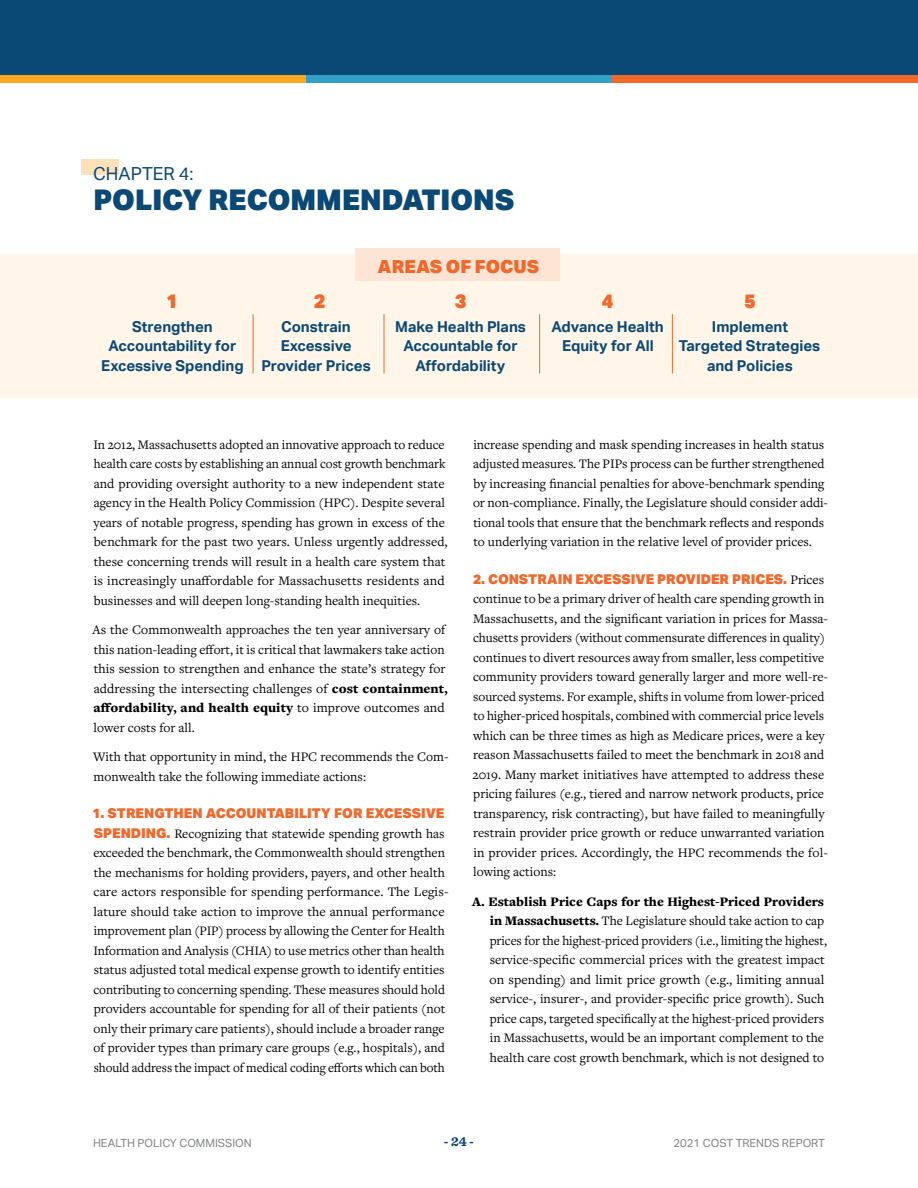
<style>
.page{position:relative;width:918px;height:1188px;background:#fff}
.page>*{position:absolute;margin:0;border:0;box-sizing:border-box;transform-origin:0 0}
.Chapter_title{font:900 28.5px "Aktiv Grotesk";color:#0a4875}
.H2{font:900 19.5px "Aktiv Grotesk";color:#f2682b}
.H1{font:900 18px "Aktiv Grotesk";color:#f2682b}
.Chapter_title-2{font:18px "Aktiv Grotesk";color:#0a4875}
.H2-2{font:700 15px/19.5px "Aktiv Grotesk";color:#0a4875;text-align:center}
.body_rec{font:13.5px/19.5px "Freight Text Pro";color:#000}
.body{font:13.5px/19.5px "Freight Text Pro";color:#000}
.body_rec_lvl_2{font:13.5px/19.5px "Freight Text Pro";color:#000}
.t1{font:700 13.5px "Sentinel";color:#0a4875}
.t2{font:11.25px "Aktiv Grotesk";color:#808285}
.s1{font-weight:900}
.s2{font-family:"Aktiv Grotesk";font-weight:900;color:#f2682b}
</style>
<div class="page">
<div style="left:0;top:75px;width:306px;height:7px;background:#faa821"></div>
<div style="left:306px;top:75px;width:306px;height:7px;background:#33a0c8"></div>
<div style="left:612px;top:75px;width:306px;height:7px;background:#f2682b"></div>
<div style="left:0;top:0;width:918px;height:75px;background:#0a4875"></div>
<div style="left:0;top:254px;width:918px;height:144px;background:#fff5e8"></div>
<div style="left:356px;top:248px;width:204px;height:32px;background:#fee4d4"></div>
<div style="left:81px;top:160px;width:38px;height:15px;background:#ffe1b9"></div>
<hr style="left:253px;top:314px;width:1px;height:60px;background:#f2682b">
<hr style="left:384px;top:314px;width:1px;height:60px;background:#f2682b">
<hr style="left:539px;top:314px;width:1px;height:60px;background:#f2682b">
<hr style="left:672px;top:314px;width:1px;height:60px;background:#f2682b">
<h1 class="Chapter_title-2" style="left:93px;top:163px;width:102px">CHAPTER 4:</h1>
<h1 class="Chapter_title" style="left:94px;top:181px;width:422px">POLICY RECOMMENDATIONS</h1>
<h2 class="H1" style="left:378px;top:255px;width:163px">AREAS OF FOCUS</h2>
<h3 class="H2" style="left:166px;top:288px;width:13px">1</h3>
<h3 class="H2" style="left:314px;top:288px;width:13px">2</h3>
<h3 class="H2" style="left:455px;top:288px;width:13px">3</h3>
<h3 class="H2" style="left:602px;top:288px;width:13px">4</h3>
<h3 class="H2" style="left:744px;top:288px;width:13px">5</h3>
<h3 class="H2-2" style="left:101px;top:317px;width:144px">Strengthen<br>Accountability for<br>Excessive Spending</h3>
<h3 class="H2-2" style="left:261px;top:317px;width:111px">Constrain<br>Excessive<br>Provider Prices</h3>
<h3 class="H2-2" style="left:395px;top:317px;width:132px">Make Health Plans<br>Accountable for<br>Affordability</h3>
<h3 class="H2-2" style="left:551px;top:317px;width:114px">Advance Health<br>Equity for All</h3>
<h3 class="H2-2" style="left:679px;top:317px;width:143px">Implement<br>Targeted Strategies and Policies</h3>
<p class="body" style="left:93px;top:434px;width:356px">In 2012, Massachusetts adopted an innovative approach to reduce health care costs by establishing an annual cost growth benchmark and providing oversight authority to a new independent state agency in the Health Policy Commission (HPC). Despite several years of notable progress, spending has grown in excess of the benchmark for the past two years. Unless urgently addressed, these concerning trends will result in a health care system that is increasingly unaffordable for Massachusetts residents and businesses and will deepen long-standing health inequities.</p>
<p class="body" style="left:93px;top:620px;width:356px">As the Commonwealth approaches the ten year anniversary of this nation-leading effort, it is critical that lawmakers take action this session to strengthen and enhance the state’s strategy for addressing the intersecting challenges of <span class="s1">cost containment, affordability, and health equity</span> to improve outcomes and lower costs for all.</p>
<p class="body" style="left:93px;top:747px;width:357px">With that opportunity in mind, the HPC recommends the Com&shy;monwealth take the following immediate actions:</p>
<p class="body_rec" style="left:92px;top:804px;width:358px"><span class="s2">1. STRENGTHEN ACCOUNTABILITY FOR EXCESSIVE SPENDING.</span> Recognizing that statewide spending growth has exceeded the benchmark, the Commonwealth should strengthen the mechanisms for holding providers, payers, and other health care actors responsible for spending performance. The Legis&shy;lature should take action to improve the annual performance improvement plan (PIP) process by allowing the Center for Health Information and Analysis (CHIA) to use metrics other than health status adjusted total medical expense growth to identify entities contributing to concerning spending. These measures should hold providers accountable for spending for all of their patients (not only their primary care patients), should include a broader range of provider types than primary care groups (e.g., hospitals), and should address the impact of medical coding efforts which can both</p>
<p class="body_rec" style="left:473px;top:434px;width:357px">increase spending and mask spending increases in health status adjusted measures. The PIPs process can be further strengthened by increasing financial penalties for above-benchmark spending or non-compliance. Finally, the Legislature should consider addi&shy;tional tools that ensure that the benchmark reflects and responds to underlying variation in the relative level of provider prices.</p>
<p class="body_rec" style="left:472px;top:569px;width:357px"><span class="s2">2. CONSTRAIN EXCESSIVE PROVIDER PRICES.</span> Prices continue to be a primary driver of health care spending growth in Massachusetts, and the significant variation in prices for Massa&shy;chusetts providers (without commensurate differences in quality) continues to divert resources away from smaller, less competitive community providers toward generally larger and more well-re&shy;sourced systems. For example, shifts in volume from lower-priced to higher-priced hospitals, combined with commercial price levels which can be three times as high as Medicare prices, were a key reason Massachusetts failed to meet the benchmark in 2018 and 2019. Many market initiatives have attempted to address these pricing failures (e.g., tiered and narrow network products, price transparency, risk contracting), but have failed to meaningfully restrain provider price growth or reduce unwarranted variation in provider prices. Accordingly, the HPC recommends the fol&shy;lowing actions:</p>
<p class="body_rec_lvl_2" style="left:490px;top:891px;width:339px;text-indent:-17px"><span class="s1">A. Establish Price Caps for the Highest-Priced Providers in Massachusetts.</span> The Legislature should take action to cap prices for the highest-priced providers (i.e., limiting the highest, service-specific commercial prices with the greatest impact on spending) and limit price growth (e.g., limiting annual service-, insurer-, and provider-specific price growth). Such price caps, targeted specifically at the highest-priced providers in Massachusetts, would be an important complement to the health care cost growth benchmark, which is not designed to</p>
<p class="t2" style="left:93px;top:1136px;width:160px">HEALTH POLICY COMMISSION</p>
<p class="t1" style="left:444px;top:1131px;width:32px">- 24 -</p>
<p class="t2" style="left:674px;top:1136px;width:153px">2021 COST TRENDS REPORT</p>
</div>
